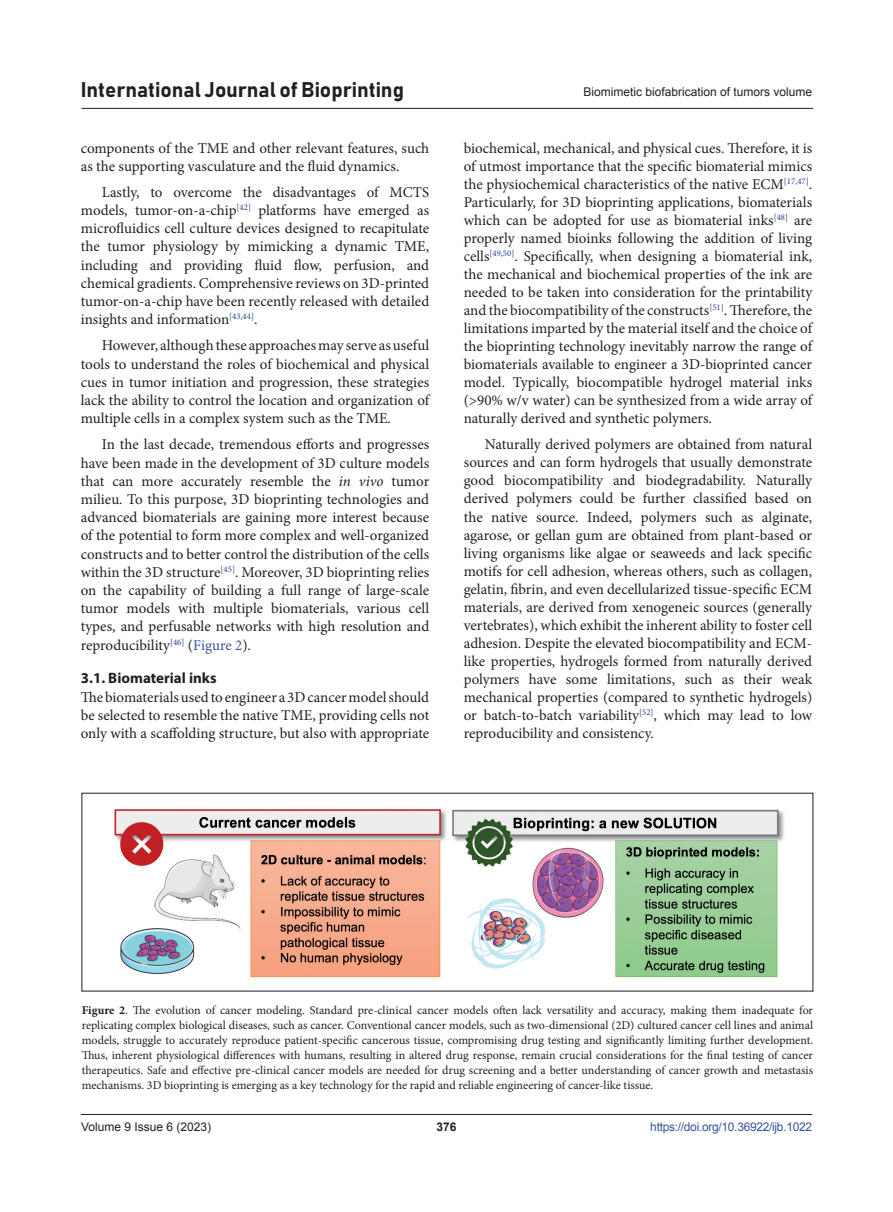
<style>
.page{position:relative;width:893px;height:1212px;background:#fff}
.page>*{position:absolute;margin:0;border:0;box-sizing:border-box;transform-origin:0 0}
.t1{font:21px "Bahnschrift";color:#231f20}
.body_text{font:15px/18.1px "Minion Pro";color:#231f20;text-align:justify}
.body_text_first{font:15px/18px "Minion Pro";color:#231f20;text-align:justify}
.Head2{font:700 15px "Myriad Pro";color:#231f20}
.figLends{font:12px/15px "Minion Pro";color:#231f20;text-align:justify}
.t2{font:12px "Arial";color:#231f20}
.t3{font:12px "Arial";letter-spacing:-.025em;color:#3a53a3}
.t4{font:700 12px "Arial";color:#231f20}
.s1{font-style:italic}
.s2{color:#3a53a3}
.s3{font-weight:700}
</style>
<div class="page">
<hr style="left:81px;top:1114px;width:731px;height:1px;background:#231f20">
<hr style="left:81px;top:108px;width:732px;height:1px;background:#231f20">
<img style="left:114px;top:809px;width:670px;height:169px">
<h1 class="t1" style="left:81px;top:77px;width:325px">International Journal of Bioprinting</h1>
<p class="body_text" style="left:81px;top:139px;width:350px">components of the TME and other relevant features, such as the supporting vasculature and the fluid dynamics.</p>
<p class="body_text" style="left:81px;top:183px;width:350px;text-indent:21px">Lastly, to overcome the disadvantages of MCTS models, tumor-on-a-chip<sup>[42]</sup> platforms have emerged as microfluidics cell culture devices designed to recapitulate the tumor physiology by mimicking a dynamic TME, including and providing fluid flow, perfusion, and chemical gradients. Comprehensive reviews on 3D-printed tumor-on-a-chip have been recently released with detailed insights and information<sup>[43,44]</sup>.</p>
<p class="body_text" style="left:81px;top:337px;width:350px;text-indent:21px">However, although these approaches may serve as useful tools to understand the roles of biochemical and physical cues in tumor initiation and progression, these strategies lack the ability to control the location and organization of multiple cells in a complex system such as the TME.</p>
<p class="body_text" style="left:81px;top:435px;width:350px;text-indent:21px">In the last decade, tremendous efforts and progresses have been made in the development of 3D culture models that can more accurately resemble the <span class="s1">in vivo</span> tumor milieu. To this purpose, 3D bioprinting technologies and advanced biomaterials are gaining more interest because of the potential to form more complex and well-organized constructs and to better control the distribution of the cells within the 3D structure<sup>[45]</sup>. Moreover, 3D bioprinting relies on the capability of building a full range of large-scale tumor models with multiple biomaterials, various cell types, and perfusable networks with high resolution and reproducibility<sup>[46]</sup> (<span class="s2">Figure 2</span>).</p>
<p class="Head2" style="left:81px;top:668px;width:137px">3.1. Biomaterial inks</p>
<p class="body_text_first" style="left:81px;top:688px;width:350px">The biomaterials used to engineer a 3D cancer model should be selected to resemble the native TME, providing cells not only with a scaffolding structure, but also with appropriate</p>
<p class="t2" style="left:583px;top:84px;width:230px">Biomimetic biofabrication of tumors volume</p>
<p class="body_text_first" style="left:464px;top:139px;width:350px">biochemical, mechanical, and physical cues. Therefore, it is of utmost importance that the specific biomaterial mimics the physiochemical characteristics of the native ECM<sup>[17,47]</sup>.<br>Particularly, for 3D bioprinting applications, biomaterials which can be adopted for use as biomaterial inks<sup>[48]</sup> are properly named bioinks following the addition of living cells<sup>[49,50]</sup>. Specifically, when designing a biomaterial ink, the mechanical and biochemical properties of the ink are needed to be taken into consideration for the printability and the biocompatibility of the constructs<sup>[51]</sup>. Therefore, the limitations imparted by the material itself and the choice of the bioprinting technology inevitably narrow the range of biomaterials available to engineer a 3D-bioprinted cancer model. Typically, biocompatible hydrogel material inks (&gt;90% w/v water) can be synthesized from a wide array of naturally derived and synthetic polymers.</p>
<p class="body_text" style="left:464px;top:436px;width:350px;text-indent:21px">Naturally derived polymers are obtained from natural sources and can form hydrogels that usually demonstrate good biocompatibility and biodegradability. Naturally derived polymers could be further classified based on the native source. Indeed, polymers such as alginate, agarose, or gellan gum are obtained from plant-based or living organisms like algae or seaweeds and lack specific motifs for cell adhesion, whereas others, such as collagen, gelatin, fibrin, and even decellularized tissue-specific ECM materials, are derived from xenogeneic sources (generally vertebrates), which exhibit the inherent ability to foster cell adhesion. Despite the elevated biocompatibility and ECM&shy;like properties, hydrogels formed from naturally derived polymers have some limitations, such as their weak mechanical properties (compared to synthetic hydrogels) or batch-to-batch variability<sup>[52]</sup>, which may lead to low reproducibility and consistency.</p>
<p class="figLends" style="left:82px;top:1003px;width:733px"><span class="s3">Figure 2</span>. The evolution of cancer modeling. Standard pre-clinical cancer models often lack versatility and accuracy, making them inadequate for replicating complex biological diseases, such as cancer. Conventional cancer models, such as two-dimensional (2D) cultured cancer cell lines and animal models, struggle to accurately reproduce patient-specific cancerous tissue, compromising drug testing and significantly limiting further development.<br>Thus, inherent physiological differences with humans, resulting in altered drug response, remain crucial considerations for the final testing of cancer therapeutics. Safe and effective pre-clinical cancer models are needed for drug screening and a better understanding of cancer growth and metastasis mechanisms. 3D bioprinting is emerging as a key technology for the rapid and reliable engineering of cancer-like tissue.</p>
<p class="t2" style="left:81px;top:1119px;width:132px">Volume 9 Issue 6 (2023)</p>
<p class="t4" style="left:436px;top:1119px;width:22px">376</p>
<p class="t3" style="left:650px;top:1119px;width:163px">https://doi.org/10.36922/ijb.1022</p>
</div>
